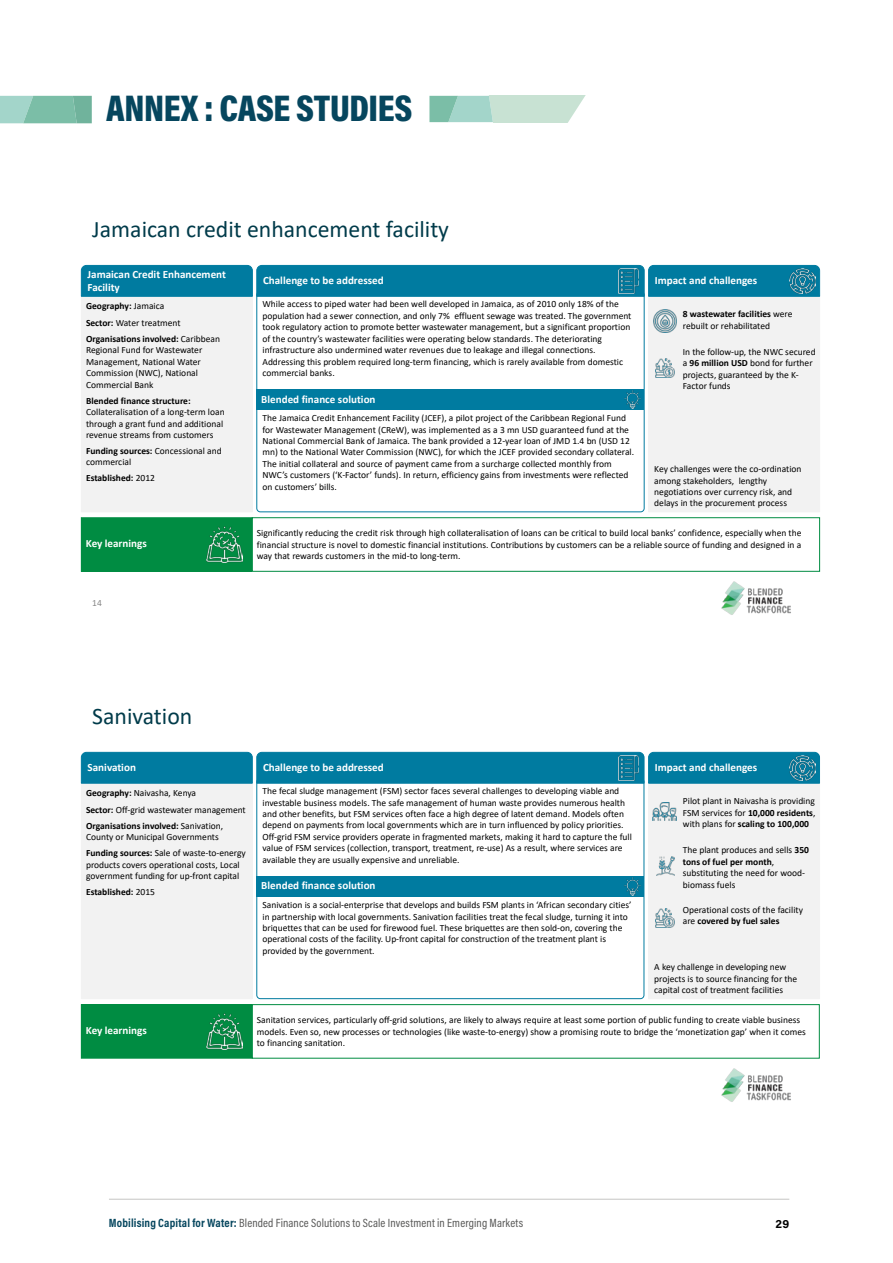
<style>
.page{position:relative;width:893px;height:1263px;background:#fff}
.page>*{position:absolute;margin:0;border:0;box-sizing:border-box;transform-origin:0 0}
.t1{font:900 37.5px "Acumin Pro Cond";letter-spacing:-.01em;color:#06465e}
.t2{font:23.7px "Calibri";color:#003b4a}
.t3{font:12px "Acumin Pro Cond";letter-spacing:.01em;color:#575756}
.t4{font:700 12px "Acumin Pro";color:#000}
.t5{font:700 11.1px/12.8px "Calibri";color:#fff}
.t6{font:9.45px/11.4px "Calibri";color:#000}
.t7{font:700 9.45px/16.2px "Calibri";color:#000}
.t8{font:9.45px "Calibri";color:#898989}
.s1{font-weight:400}
.s2{font-weight:700}
.s3{font-weight:700;color:#06465e}
</style>
<div class="page">
<hr style="left:109px;top:1199px;width:680px;height:1px;background:#9d9d9c">
<img style="left:721px;top:581px;width:70px;height:34px">
<div style="left:81px;top:518px;width:171px;height:53px;background:#008c42"></div>
<div style="left:81px;top:517px;width:172px;height:55px;border:1px solid #008c42"></div>
<div style="left:252px;top:517px;width:568px;height:55px;border:1px solid #008c42"></div>
<div style="left:81px;top:296px;width:171px;height:216px;background:#f2f2f2"></div>
<div style="left:81px;top:295px;width:172px;height:217px;border:1px solid #f2f2f2"></div>
<div style="left:649px;top:296px;width:171px;height:216px;background:#f2f2f2"></div>
<div style="left:648px;top:295px;width:172px;height:217px;border:1px solid #f2f2f2"></div>
<div style="left:257px;top:390px;width:387px;height:20px;background:#007ba0"></div>
<img style="left:624px;top:391px;width:16px;height:18px">
<img style="left:207px;top:527px;width:36px;height:35px">
<svg style="left:81px;top:265px;width:739px;height:32px;background:#057da1"></svg>
<img style="left:618px;top:268px;width:21px;height:26px">
<img style="left:655px;top:359px;width:20px;height:19px">
<img style="left:653px;top:310px;width:24px;height:23px">
<img style="left:721px;top:1068px;width:70px;height:34px">
<div style="left:81px;top:1004px;width:171px;height:54px;background:#008c42"></div>
<div style="left:252px;top:1004px;width:568px;height:54px;border:1px solid #008c42"></div>
<div style="left:81px;top:783px;width:171px;height:216px;background:#f2f2f2"></div>
<div style="left:81px;top:782px;width:172px;height:217px;border:1px solid #f2f2f2"></div>
<div style="left:649px;top:783px;width:171px;height:216px;background:#f2f2f2"></div>
<div style="left:648px;top:782px;width:172px;height:217px;border:1px solid #f2f2f2"></div>
<div style="left:257px;top:877px;width:387px;height:20px;background:#007ba0"></div>
<img style="left:624px;top:878px;width:16px;height:17px">
<img style="left:207px;top:1013px;width:36px;height:36px">
<svg style="left:81px;top:752px;width:739px;height:32px;background:#067da1"></svg>
<img style="left:618px;top:755px;width:21px;height:25px">
<img style="left:655px;top:908px;width:20px;height:19px">
<img style="left:653px;top:802px;width:24px;height:18px">
<img style="left:656px;top:857px;width:19px;height:18px">
<svg style="left:0;top:96px;width:92px;height:27px;background:#85c3b0"></svg>
<svg style="left:429px;top:96px;width:156px;height:26px;background:#b6dbcc"></svg>
<h1 class="t1" style="left:106px;top:84px;width:308px">ANNEX : CASE STUDIES</h1>
<h2 class="t2" style="left:92px;top:212px;width:358px">Jamaican credit enhancement facility</h2>
<p class="t5" style="left:88px;top:268px;width:140px">Jamaican Credit Enhancement<br>Facility</p>
<p class="t5" style="left:263px;top:274px;width:122px">Challenge to be addressed</p>
<p class="t5" style="left:655px;top:274px;width:104px">Impact and challenges</p>
<p class="t7" style="left:86px;top:298px;width:136px">Geography: <span class="s1">Jamaica<br></span>Sector: <span class="s1">Water treatment<br></span>Organisations involved: <span class="s1">Caribbean</span></p>
<p class="t6" style="left:86px;top:344px;width:118px">Regional Fund for Wastewater<br>Management, National Water<br>Commission (NWC), National<br>Commercial Bank</p>
<p class="t7" style="left:86px;top:392px;width:106px">Blended finance structure:</p>
<p class="t6" style="left:86px;top:406px;width:140px">Collateralisation of a long-term loan through a grant fund and additional revenue streams from customers</p>
<p class="t6" style="left:86px;top:445px;width:137px"><span class="s2">Funding sources:</span> Concessional and commercial</p>
<p class="t7" style="left:86px;top:470px;width:71px">Established: <span class="s1">2012</span></p>
<p class="t6" style="left:262px;top:298px;width:370px">While access to piped water had been well developed in Jamaica, as of 2010 only 18% of the population had a sewer connection, and only 7% effluent sewage was treated. The government took regulatory action to promote better wastewater management, but a significant proportion of the country’s wastewater facilities were operating below standards. The deteriorating infrastructure also undermined water revenues due to leakage and illegal connections.<br>Addressing this problem required long-term financing, which is rarely available from domestic commercial banks.</p>
<p class="t5" style="left:261px;top:392px;width:116px">Blended finance solution</p>
<p class="t6" style="left:262px;top:412px;width:368px;line-height:12px">The Jamaica Credit Enhancement Facility (JCEF), a pilot project of the Caribbean Regional Fund for Wastewater Management (CReW), was implemented as a 3 mn USD guaranteed fund at the</p>
<p class="t6" style="left:262px;top:435px;width:373px">National Commercial Bank of Jamaica. The bank provided a 12-year loan of JMD 1.4 bn (USD 12 mn) to the National Water Commission (NWC), for which the JCEF provided secondary collateral.</p>
<p class="t6" style="left:262px;top:458px;width:367px">The initial collateral and source of payment came from a surcharge collected monthly from<br>NWC’s customers (‘K-Factor’ funds). In return, efficiency gains from investments were reflected</p>
<p class="t6" style="left:262px;top:481px;width:76px">on customers’ bills.</p>
<p class="t6" style="left:683px;top:308px;width:111px;line-height:12px"><span class="s2">8 wastewater facilities</span> were rebuilt or rehabilitated</p>
<p class="t6" style="left:683px;top:346px;width:134px">In the follow-up, the NWC secured a <span class="s2">96 million USD</span> bond for further</p>
<p class="t6" style="left:683px;top:369px;width:117px">projects, guaranteed by the K-<br>Factor funds</p>
<p class="t6" style="left:654px;top:462px;width:149px;line-height:12px">Key challenges were the co-ordination among stakeholders, lengthy</p>
<p class="t6" style="left:654px;top:486px;width:139px">negotiations over currency risk, and delays in the procurement process</p>
<p class="t5" style="left:86px;top:537px;width:63px">Key learnings</p>
<p class="t6" style="left:257px;top:527px;width:546px;line-height:12px">Significantly reducing the credit risk through high collateralisation of loans can be critical to build local banks’ confidence, especially when the financial structure is novel to domestic financial institutions. Contributions by customers can be a reliable source of funding and designed in a</p>
<p class="t6" style="left:257px;top:550px;width:205px">way that rewards customers in the mid-to long-term.</p>
<p class="t8" style="left:92px;top:596px;width:11px">14</p>
<h2 class="t2" style="left:92px;top:699px;width:102px">Sanivation</h2>
<p class="t5" style="left:88px;top:761px;width:50px">Sanivation</p>
<p class="t5" style="left:263px;top:761px;width:122px">Challenge to be addressed</p>
<p class="t5" style="left:655px;top:761px;width:104px">Impact and challenges</p>
<p class="t6" style="left:86px;top:785px;width:161px;line-height:16.2px"><span class="s2">Geography:</span> Naivasha, Kenya<br><span class="s2">Sector:</span> Off-grid wastewater management<br><span class="s2">Organisations involved:</span> Sanivation,</p>
<p class="t6" style="left:86px;top:828px;width:161px;line-height:16.5px">County or Municipal Governments<br><span class="s2">Funding sources:</span> Sale of waste-to-energy</p>
<p class="t6" style="left:86px;top:858px;width:155px;line-height:11.9px">products covers operational costs, Local government funding for up-front capital</p>
<p class="t7" style="left:86px;top:884px;width:71px">Established: <span class="s1">2015</span></p>
<p class="t6" style="left:262px;top:785px;width:371px">The fecal sludge management (FSM) sector faces several challenges to developing viable and investable business models. The safe management of human waste provides numerous health and other benefits, but FSM services often face a high degree of latent demand. Models often depend on payments from local governments which are in turn influenced by policy priorities.<br>Off-grid FSM service providers operate in fragmented markets, making it hard to capture the full value of FSM services (collection, transport, treatment, re-use) As a result, where services are available they are usually expensive and unreliable.</p>
<p class="t5" style="left:261px;top:879px;width:116px">Blended finance solution</p>
<p class="t6" style="left:262px;top:899px;width:371px;line-height:12px">Sanivation is a social-enterprise that develops and builds FSM plants in ‘African secondary cities’ in partnership with local governments. Sanivation facilities treat the fecal sludge, turning it into</p>
<p class="t6" style="left:262px;top:922px;width:361px">briquettes that can be used for firewood fuel. These briquettes are then sold-on, covering the operational costs of the facility. Up-front capital for construction of the treatment plant is</p>
<p class="t6" style="left:262px;top:945px;width:114px">provided by the government.</p>
<p class="t6" style="left:683px;top:795px;width:134px;line-height:12px">Pilot plant in Naivasha is providing<br>FSM services for <span class="s2">10,000 residents</span>,</p>
<p class="t7" style="left:683px;top:816px;width:128px"><span class="s1">with plans for</span> scaling to 100,000</p>
<p class="t6" style="left:683px;top:843px;width:128px;line-height:12px">The plant produces and sells <span class="s2">350 tons of fuel per month</span>,</p>
<p class="t6" style="left:683px;top:866px;width:124px;line-height:12px">substituting the need for wood&shy;biomass fuels</p>
<p class="t6" style="left:683px;top:904px;width:122px">Operational costs of the facility are <span class="s2">covered by fuel sales</span></p>
<p class="t6" style="left:654px;top:961px;width:144px;line-height:12px">A key challenge in developing new projects is to source financing for the</p>
<p class="t6" style="left:654px;top:984px;width:130px">capital cost of treatment facilities</p>
<p class="t5" style="left:86px;top:1024px;width:63px">Key learnings</p>
<p class="t6" style="left:257px;top:1014px;width:550px;line-height:12px">Sanitation services, particularly off-grid solutions, are likely to always require at least some portion of public funding to create viable business models. Even so, new processes or technologies (like waste-to-energy) show a promising route to bridge the ‘monetization gap’ when it comes</p>
<p class="t6" style="left:257px;top:1037px;width:90px">to financing sanitation.</p>
<p class="t3" style="left:109px;top:1215px;width:416px"><span class="s3">Mobilising Capital for Water:</span> Blended Finance Solutions to Scale Investment in Emerging Markets</p>
<p class="t4" style="left:775px;top:1215px;width:15px">29</p>
</div>
